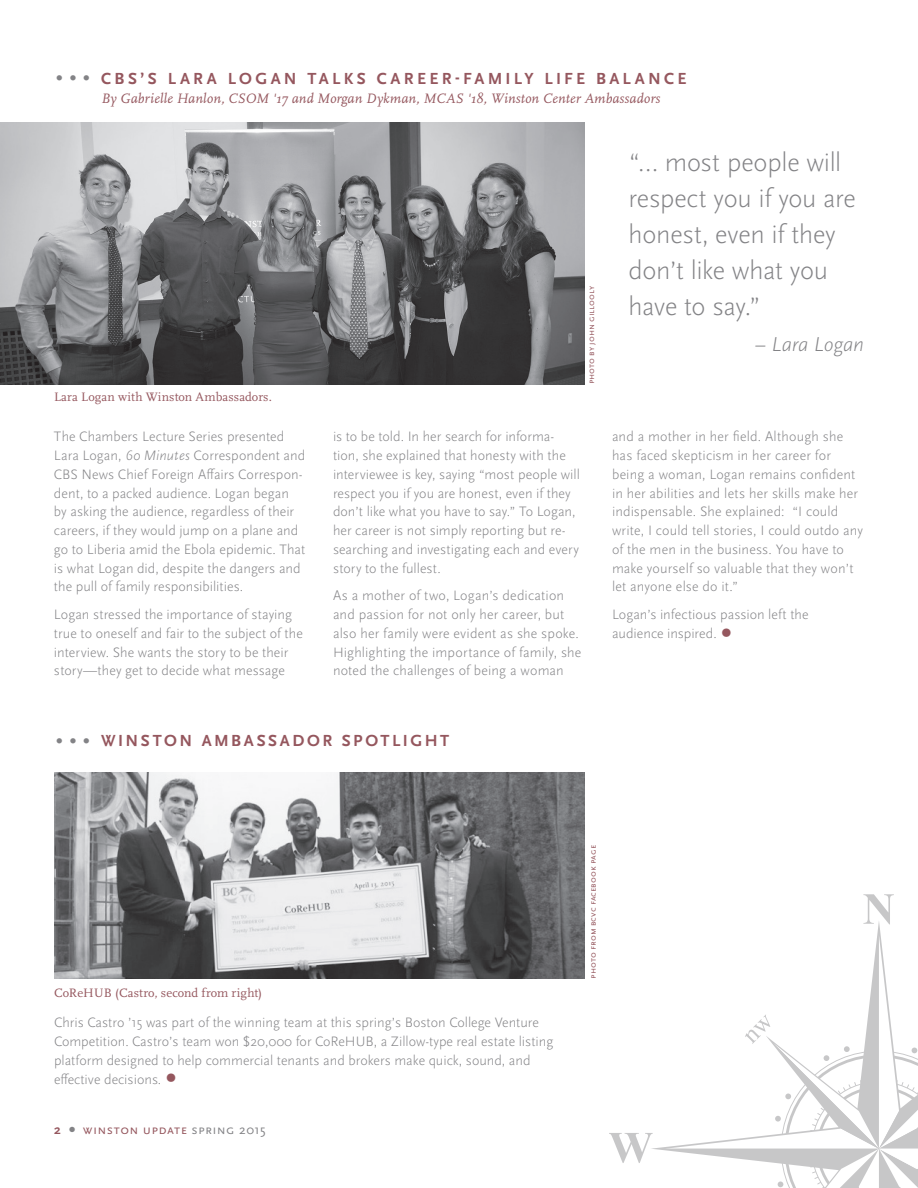
<style>
.page{position:relative;width:918px;height:1188px;background:#fff}
.page>*{position:absolute;margin:0;border:0;box-sizing:border-box;transform-origin:0 0}
.t1{font:italic 36px "Scala OT";color:#95575e}
.t2{font:300 27px/36px "Scala Sans OT";letter-spacing:-.01em;color:#838386}
.t3{font:italic 22.5px "Scala OT";color:#838386}
.t4{font:italic 300 21px "Scala Sans OT";letter-spacing:-.01em;color:#838386}
.t5{font:700 16.8px "Scala Sans OT";letter-spacing:.185em;color:#95575e}
.t6{font:700 16.8px "Scala Sans OT";letter-spacing:.15em;color:#95575e}
.t7{font:300 14.25px/18.8px "Scala Sans OT";letter-spacing:.005em;color:#838386}
.t8{font:italic 14.25px "Scala OT";letter-spacing:.01em;color:#95575e}
.t9{font:13.5px "Scala Sans OT";letter-spacing:.025em;color:#95575e}
.t10{font:12.75px "Scala OT";letter-spacing:.01em;color:#95575e}
.t11{font:9px "Scala Sans OT";letter-spacing:.005em;color:#95575e}
.s1{font-style:italic}
.s2{font-family:"Scala OT";font-weight:400;font-style:italic;font-size:22.5px;color:#838386}
.s3{font-weight:700}
.s4{color:#838386}
</style>
<div class="page">
<img style="left:0;top:122px;width:585px;height:262px">
<svg style="left:863px;top:894px;width:31px;height:26px"></svg>
<svg style="left:609px;top:1133px;width:41px;height:30px"></svg>
<svg style="left:665px;top:935px;width:253px;height:253px"></svg>
<img style="left:54px;top:773px;width:531px;height:206px">
<h3 class="t3" style="left:55px;top:64px;width:37px">• • •</h3>
<p class="t5" style="left:101px;top:69px;width:587px">CBS’S LARA LOGAN TALKS CAREER-FAMILY LIFE BALANCE</p>
<p class="t8" style="left:101px;top:91px;width:561px">By Gabrielle Hanlon, CSOM '17 and Morgan Dykman, MCAS '18, Winston Center Ambassadors</p>
<p class="t11" style="left:586px;top:384px;width:100px;rotate:-90deg">Photo by John Gillooly</p>
<h2 class="t2" style="left:629px;top:144px;width:229px">“… most people will respect you if you are honest, even if they don’t like what you have to say.”</h2>
<h3 class="t4" style="left:755px;top:333px;width:111px">– Lara Logan</h3>
<p class="t10" style="left:54px;top:390px;width:219px">Lara Logan with Winston Ambassadors.</p>
<p class="t7" style="left:54px;top:428px;width:253px">The Chambers Lecture Series presented Lara Logan, <span class="s1">60 Minutes</span> Correspondent and CBS News Chief Foreign Affairs Correspon&shy;dent, to a packed audience. Logan began by asking the audience, regardless of their careers, if they would jump on a plane and go to Liberia amid the Ebola epidemic. That is what Logan did, despite the dangers and the pull of family responsibilities.</p>
<p class="t7" style="left:54px;top:605px;width:250px">Logan stressed the importance of staying true to oneself and fair to the subject of the interview. She wants the story to be their story—they get to decide what message</p>
<p class="t7" style="left:333px;top:428px;width:248px">is to be told. In her search for informa&shy;tion, she explained that honesty with the interviewee is key, saying “most people will respect you if you are honest, even if they don’t like what you have to say.” To Logan, her career is not simply reporting but re&shy;searching and investigating each and every story to the fullest.</p>
<p class="t7" style="left:333px;top:587px;width:250px">As a mother of two, Logan’s dedication and passion for not only her career, but also her family were evident as she spoke.<br>Highlighting the importance of family, she noted the challenges of being a woman</p>
<p class="t6" style="left:55px;top:731px;width:395px"><span class="s2">• • •</span> WINSTON AMBASSADOR SPOTLIGHT</p>
<p class="t7" style="left:612px;top:428px;width:252px">and a mother in her field. Although she has faced skepticism in her career for being a woman, Logan remains confident in her abilities and lets her skills make her indispensable. She explained: “I could write, I could tell stories, I could outdo any of the men in the business. You have to make yourself so valuable that they won’t let anyone else do it.”</p>
<p class="t7" style="left:612px;top:605px;width:198px">Logan’s infectious passion left the audience inspired.</p>
<h1 class="t1" style="left:720px;top:609px;width:14px">•</h1>
<p class="t10" style="left:54px;top:986px;width:210px">CoReHUB (Castro, second from right)</p>
<p class="t7" style="left:54px;top:1013px;width:501px">Chris Castro ’15 was part of the winning team at this spring’s Boston College Venture Competition. Castro’s team won $20,000 for CoReHUB, a Zillow-type real estate listing platform designed to help commercial tenants and brokers make quick, sound, and effective decisions.</p>
<h1 class="t1" style="left:165px;top:1055px;width:14px">•</h1>
<p class="t9" style="left:54px;top:1123px;width:213px"><span class="s3">2</span> <sup>○</sup> winston update <span class="s4">spring 2015</span></p>
<p class="t11" style="left:588px;top:979px;width:135px;rotate:-90deg">Photo from BCVC Facebook page</p>
</div>
